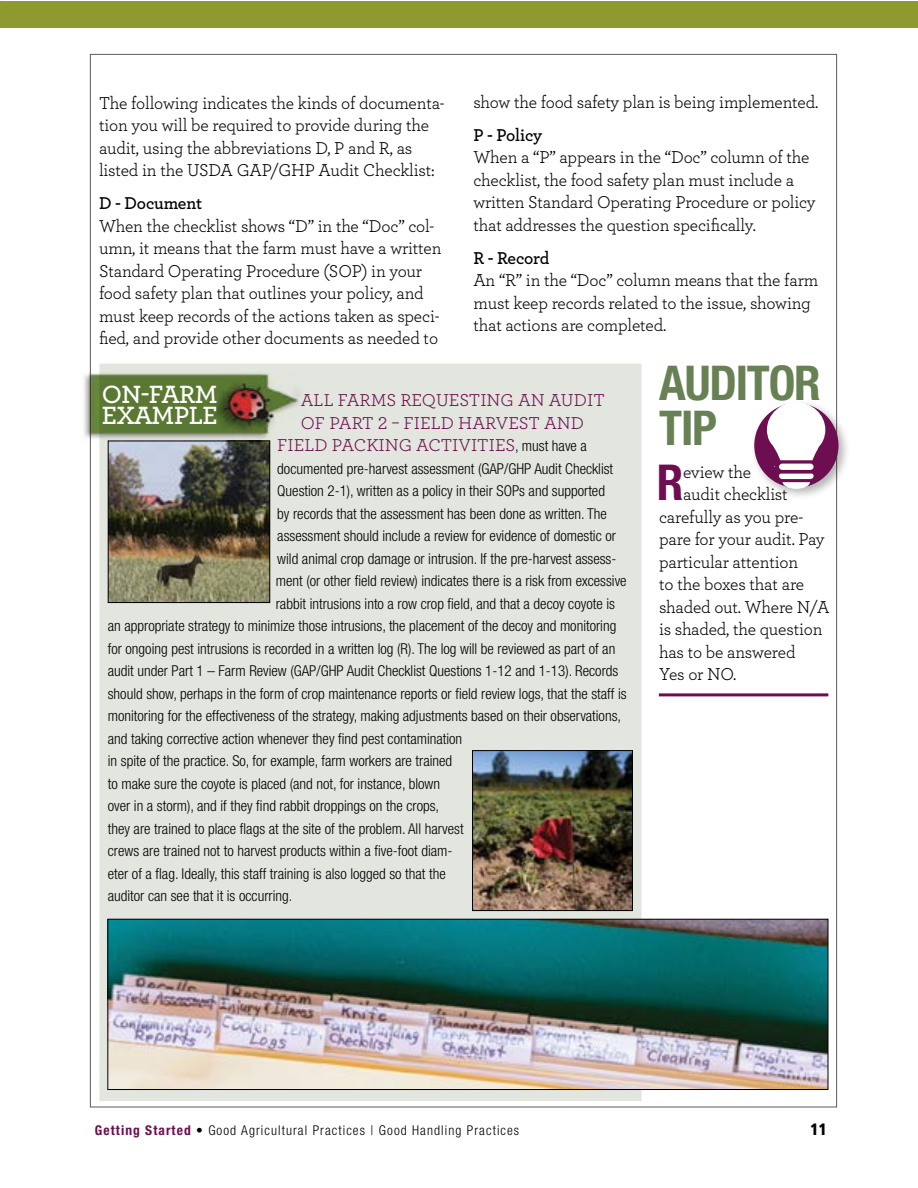
<style>
.page{position:relative;width:918px;height:1188px;background:#fff}
.page>*{position:absolute;margin:0;border:0;box-sizing:border-box;transform-origin:0 0}
.t1{font:700 condensed 49.5px "Helvetica Neue LT Std";color:#6d0e50}
.t2{font:700 condensed 48px/45px "Helvetica Neue LT Std";letter-spacing:-.025em;color:#688154}
.t3{font:600 26.25px/21px "Archer";letter-spacing:-.02em;color:#fff}
.t4{font:18px/22.5px "Archer";letter-spacing:-.01em;color:#000}
.t5{font:18px "Archer";color:#6d0e50}
.t6{font:600 18px "Archer";letter-spacing:-.01em;color:#000}
.t7{font:900 condensed 16.5px "Frutiger LT Std";color:#000}
.t8{font:300 condensed 15px "Helvetica Neue LT Std";color:#000}
.t9{font:300 condensed 13.5px "Helvetica Neue LT Std";letter-spacing:.08em;color:#000}
.s1{font-family:"Helvetica Neue LT Std";font-weight:300;font-stretch:condensed;font-size:15px;color:#000}
.s2{font-weight:700;color:#6d0e50}
</style>
<div class="page">
<div style="left:0;top:1px;width:918px;height:27px;background:#8e9a2f"></div>
<div style="left:99px;top:364px;width:543px;height:737px;background:#e3e6de;border:2px solid #e3e6de"></div>
<img style="left:83px;top:373px;width:216px;height:68px">
<div style="left:751px;top:400px;width:100px;height:100px;background:#000;opacity:.3"></div>
<svg style="left:754px;top:403px;width:85px;height:85px"></svg>
<div style="left:767px;top:402px;width:58px;height:55px;background:#fff;border-radius:50%"></div>
<svg style="left:783px;top:475px;width:27px;height:14px"></svg>
<hr style="left:776px;top:479px;width:39px;height:3px;background:#6d0e50">
<div style="left:775px;top:442px;width:43px;height:25px;background:#fff"></div>
<svg style="left:758px;top:434px;width:24px;height:36px"></svg>
<svg style="left:811px;top:434px;width:24px;height:36px"></svg>
<svg style="left:775px;top:460px;width:48px;height:4px"></svg>
<div style="left:782px;top:464px;width:29px;height:6px;background:#fff"></div>
<div style="left:782px;top:473px;width:29px;height:6px;background:#fff"></div>
<svg style="left:770px;top:470px;width:48px;height:4px"></svg>
<hr style="left:659px;top:693px;width:169px;height:3px;background:#6d0e50">
<img style="left:109px;top:921px;width:717px;height:167px">
<div style="left:107px;top:919px;width:721px;height:171px;border:1px solid #000"></div>
<img style="left:474px;top:752px;width:157px;height:157px">
<div style="left:472px;top:750px;width:161px;height:161px;border:1px solid #000"></div>
<img style="left:110px;top:443px;width:158px;height:158px">
<div style="left:108px;top:441px;width:162px;height:162px;border:1px solid #000"></div>
<p class="t4" style="left:99px;top:91px;width:347px">The following indicates the kinds of documenta&shy;tion you will be required to provide during the audit, using the abbreviations D, P and R, as listed in the USDA GAP/GHP Audit Checklist:</p>
<p class="t6" style="left:99px;top:190px;width:105px">D - Document</p>
<p class="t4" style="left:99px;top:214px;width:344px">When the checklist shows “D” in the “Doc” col&shy;umn, it means that the farm must have a written Standard Operating Procedure (SOP) in your food safety plan that outlines your policy, and must keep records of the actions taken as speci&shy;fied, and provide other documents as needed to</p>
<p class="t4" style="left:473px;top:90px;width:346px">show the food safety plan is being implemented.</p>
<p class="t6" style="left:473px;top:121px;width:70px">P - Policy</p>
<p class="t4" style="left:473px;top:145px;width:344px">When a “P” appears in the “Doc” column of the checklist, the food safety plan must include a written Standard Operating Procedure or policy that addresses the question specifically.</p>
<p class="t6" style="left:473px;top:244px;width:78px">R - Record</p>
<p class="t4" style="left:473px;top:268px;width:346px">An “R” in the “Doc” column means that the farm must keep records related to the issue, showing that actions are completed.</p>
<h3 class="t3" style="left:102px;top:383px;width:118px">ON-FARM<br>EXAMPLE</h3>
<p class="t5" style="left:301px;top:388px;width:305px">ALL FARMS REQUESTING AN AUDIT</p>
<p class="t5" style="left:301px;top:410px;width:285px">OF PART 2 – FIELD HARVEST AND</p>
<p class="t5" style="left:277px;top:433px;width:311px">FIELD PACKING ACTIVITIES<span class="s1">, must have a</span></p>
<p class="t8" style="left:277px;top:460px;width:337px">documented pre-harvest assessment (GAP/GHP Audit Checklist</p>
<p class="t8" style="left:277px;top:482px;width:329px">Question 2-1), written as a policy in their SOPs and supported</p>
<p class="t8" style="left:277px;top:505px;width:331px">by records that the assessment has been done as written. The</p>
<p class="t8" style="left:277px;top:527px;width:340px">assessment should include a review for evidence of domestic or</p>
<p class="t8" style="left:277px;top:550px;width:341px">wild animal crop damage or intrusion. If the pre-harvest assess-</p>
<p class="t8" style="left:276px;top:572px;width:352px">ment (or other field review) indicates there is a risk from excessive</p>
<p class="t8" style="left:276px;top:595px;width:341px">rabbit intrusions into a row crop field, and that a decoy coyote is</p>
<p class="t8" style="left:108px;top:617px;width:510px">an appropriate strategy to minimize those intrusions, the placement of the decoy and monitoring</p>
<p class="t8" style="left:108px;top:640px;width:509px">for ongoing pest intrusions is recorded in a written log (R). The log will be reviewed as part of an</p>
<p class="t8" style="left:108px;top:662px;width:512px">audit under Part 1 – Farm Review (GAP/GHP Audit Checklist Questions 1-12 and 1-13). Records</p>
<p class="t8" style="left:108px;top:685px;width:520px">should show, perhaps in the form of crop maintenance reports or field review logs, that the staff is</p>
<p class="t8" style="left:108px;top:707px;width:515px">monitoring for the effectiveness of the strategy, making adjustments based on their observations,</p>
<p class="t8" style="left:108px;top:730px;width:356px">and taking corrective action whenever they find pest contamination</p>
<p class="t8" style="left:108px;top:752px;width:346px">in spite of the practice. So, for example, farm workers are trained</p>
<p class="t8" style="left:108px;top:775px;width:334px">to make sure the coyote is placed (and not, for instance, blown</p>
<p class="t8" style="left:108px;top:797px;width:333px">over in a storm), and if they find rabbit droppings on the crops,</p>
<p class="t8" style="left:108px;top:820px;width:357px">they are trained to place flags at the site of the problem. All harvest</p>
<p class="t8" style="left:108px;top:842px;width:346px">crews are trained not to harvest products within a five-foot diam-</p>
<p class="t8" style="left:108px;top:865px;width:340px">eter of a flag. Ideally, this staff training is also logged so that the</p>
<p class="t8" style="left:108px;top:887px;width:186px">auditor can see that it is occurring.</p>
<h2 class="t2" style="left:659px;top:359px;width:163px">AUDITOR<br>TIP</h2>
<h1 class="t1" style="left:657px;top:453px;width:28px">R</h1>
<p class="t4" style="left:683px;top:459px;width:69px">eview the</p>
<p class="t4" style="left:683px;top:482px;width:106px">audit checklist</p>
<p class="t4" style="left:659px;top:504px;width:145px">carefully as you pre-</p>
<p class="t4" style="left:659px;top:527px;width:167px">pare for your audit. Pay</p>
<p class="t4" style="left:659px;top:549px;width:140px">particular attention</p>
<p class="t4" style="left:659px;top:572px;width:147px">to the boxes that are</p>
<p class="t4" style="left:659px;top:594px;width:172px">shaded out. Where N/A</p>
<p class="t4" style="left:659px;top:617px;width:165px">is shaded, the question</p>
<p class="t4" style="left:659px;top:639px;width:138px">has to be answered</p>
<p class="t4" style="left:659px;top:662px;width:79px">Yes or NO.</p>
<p class="t9" style="left:95px;top:1122px;width:426px"><span class="s2">Getting Started</span> • Good Agricultural Practices | Good Handling Practices</p>
<p class="t7" style="left:810px;top:1119px;width:18px">11</p>
</div>
